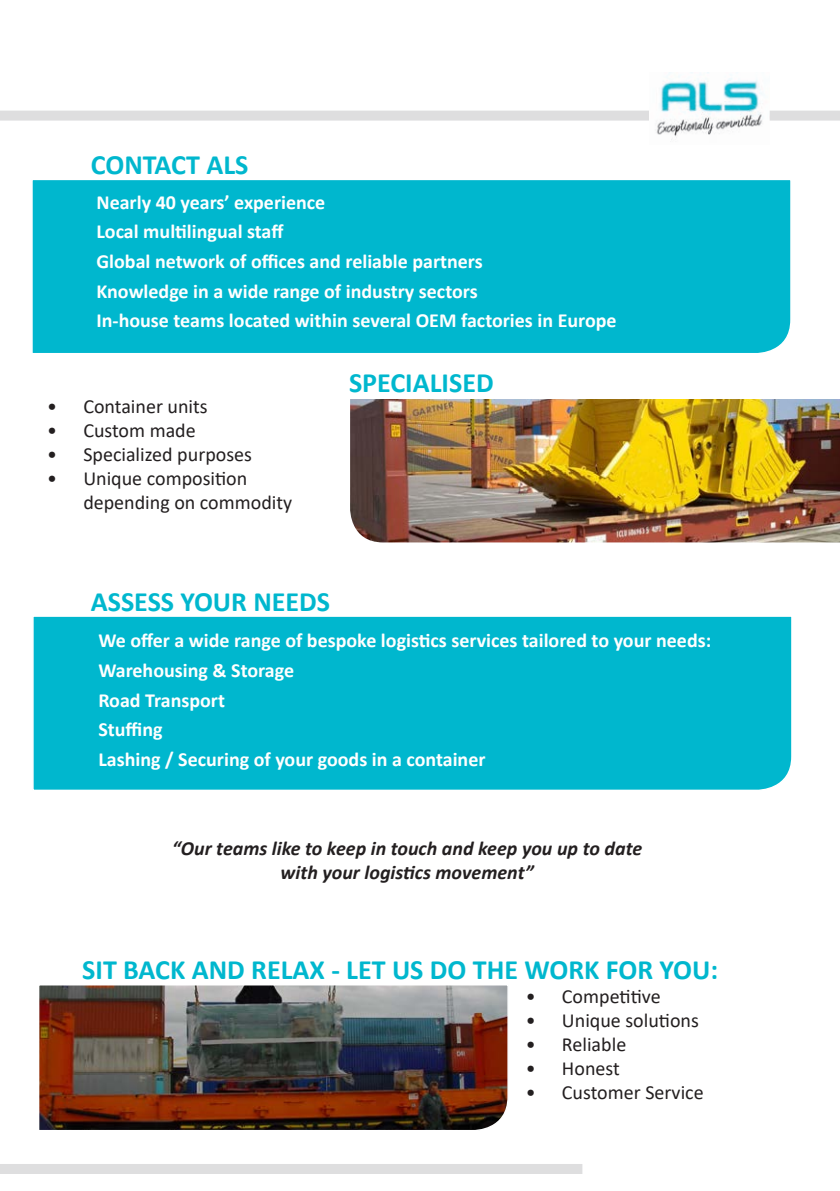
<style>
.page{position:relative;width:840px;height:1191px;background:#fff}
.page>*{position:absolute;margin:0;border:0;box-sizing:border-box;transform-origin:0 0}
.t1{font:700 28px "Calibri";color:#00b7ce}
.t2{font:700 20px "Calibri";color:#fff}
.t3{font:20px/24px "Calibri";color:#231f20}
.t4{font:italic 700 20px "Calibri";color:#231f20}
</style>
<div class="page">
<img style="left:350px;top:399px;width:489px;height:144px">
<div style="left:0;top:111px;width:648px;height:10px;background:#dededf"></div>
<div style="left:0;top:1164px;width:582px;height:10px;background:#dededf"></div>
<img style="left:656px;top:72px;width:106px;height:68px">
<img style="left:39px;top:985px;width:469px;height:145px">
<div style="left:769px;top:111px;width:70px;height:10px;background:#dededf"></div>
<div style="left:32px;top:180px;width:759px;height:173px;background:#00b7ce"></div>
<div style="left:33px;top:616px;width:759px;height:174px;background:#00b7ce"></div>
<p class="t1" style="left:91px;top:145px;width:159px">CONTACT ALS</p>
<p class="t2" style="left:96px;top:188px;width:230px">Nearly 40 years’ experience</p>
<p class="t2" style="left:96px;top:218px;width:188px">Local multilingual staff</p>
<p class="t2" style="left:96px;top:247px;width:387px">Global network of offices and reliable partners</p>
<p class="t2" style="left:96px;top:277px;width:382px">Knowledge in a wide range of industry sectors</p>
<p class="t2" style="left:96px;top:307px;width:521px">In-house teams located within several OEM factories in Europe</p>
<p class="t3" style="left:47px;top:394px;width:162px">• Container units</p>
<p class="t3" style="left:47px;top:418px;width:150px">• Custom made</p>
<p class="t3" style="left:47px;top:442px;width:206px">• Specialized purposes</p>
<p class="t3" style="left:83px;top:466px;width:210px;text-indent:-36px">• Unique composition depending on commodity</p>
<p class="t1" style="left:349px;top:363px;width:146px">SPECIALISED</p>
<p class="t1" style="left:91px;top:582px;width:241px">ASSESS YOUR NEEDS</p>
<p class="t2" style="left:98px;top:626px;width:614px">We offer a wide range of bespoke logistics services tailored to your needs:</p>
<p class="t2" style="left:98px;top:656px;width:197px">Warehousing &amp; Storage</p>
<p class="t2" style="left:98px;top:686px;width:128px">Road Transport</p>
<p class="t2" style="left:98px;top:715px;width:66px">Stuffing</p>
<p class="t2" style="left:98px;top:745px;width:388px">Lashing / Securing of your goods in a container</p>
<p class="t4" style="left:172px;top:834px;width:471px">“Our teams like to keep in touch and keep you up to date</p>
<p class="t4" style="left:280px;top:858px;width:255px">with your logistics movement”</p>
<p class="t1" style="left:82px;top:950px;width:637px">SIT BACK AND RELAX - LET US DO THE WORK FOR YOU:</p>
<p class="t3" style="left:525px;top:983px;width:136px">• Competitive</p>
<p class="t3" style="left:525px;top:1007px;width:174px">• Unique solutions</p>
<p class="t3" style="left:525px;top:1031px;width:102px">• Reliable</p>
<p class="t3" style="left:525px;top:1055px;width:95px">• Honest</p>
<p class="t3" style="left:525px;top:1079px;width:179px">• Customer Service</p>
</div>
